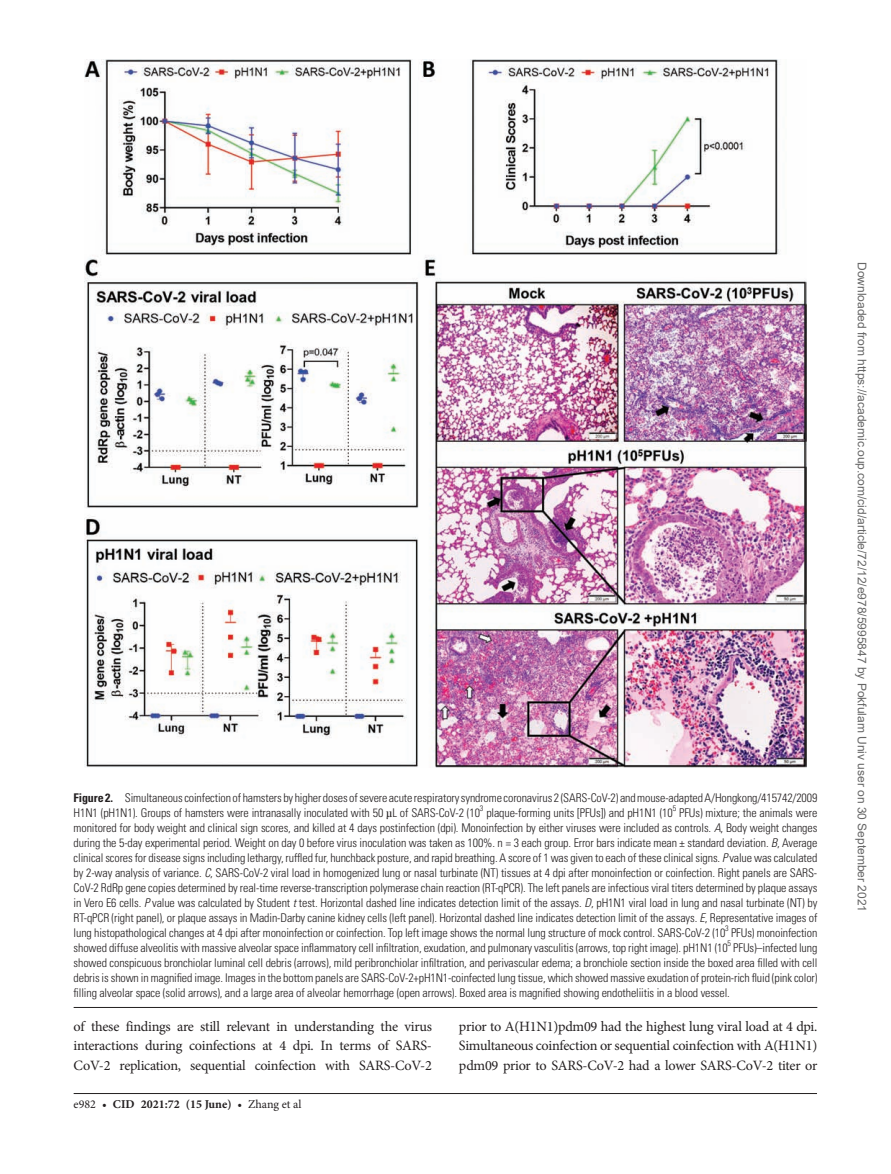
<style>
.page{position:relative;width:891px;height:1174px;background:#fff}
.page>*{position:absolute;margin:0;border:0;box-sizing:border-box;transform-origin:0 0}
.t1{font:14.25px/19.5px "Minion Pro";letter-spacing:-.02em;color:#231f20;text-align:justify}
.t2{font:300 condensed 12px/15px "Univers LT Std";letter-spacing:-.01em;color:#231f20;text-align:justify}
.t3{font:12px "Arial";color:#666}
.t4{font:700 12px "Minion Pro";color:#231f20}
.t5{font:300 condensed 7.95px "Univers LT Std";color:#231f20}
.s1{font-weight:700}
.s2{font-family:"Gandhari Unicode";font-weight:400;font-stretch:normal}
.s3{font-style:italic}
.s4{font-weight:400}
</style>
<div class="page">
<hr style="left:74px;top:1093px;width:743px;height:1px;background:#231f20">
<hr style="left:74px;top:1007px;width:743px;height:1px;background:#231f20">
<img style="left:85px;top:59px;width:721px;height:709px">
<p class="t2" style="left:74px;top:790px;width:745px"><span class="s1">Figure 2.</span> Simultaneous coinfection of hamsters by higher doses of severe acute respiratory syndrome coronavirus 2 (SARS-CoV-2) and mouse-adapted A/Hongkong/415742/2009<br>H1N1 (pH1N1). Groups of hamsters were intranasally inoculated with 50 <span class="s2">µ</span>L of SARS-CoV-2 (10</p>
<p class="t5" style="left:480px;top:804px;width:5px">3</p>
<p class="t2" style="left:486px;top:805px;width:188px">plaque-forming units [PFUs]) and pH1N1 (10</p>
<p class="t5" style="left:673px;top:804px;width:5px">5</p>
<p class="t2" style="left:74px;top:805px;width:745px;text-indent:606px">PFUs) mixture; the animals were monitored for body weight and clinical sign scores, and killed at 4 days postinfection (dpi). Monoinfection by either viruses were included as controls. <span class="s3">A</span>, Body weight changes during the 5-day experimental period. Weight on day 0 before virus inoculation was taken as 100%. n = 3 each group. Error bars indicate mean ± standard deviation. <span class="s3">B</span>, Average clinical scores for disease signs including lethargy, ruffled fur, hunchback posture, and rapid breathing. A score of 1 was given to each of these clinical signs. <span class="s3">P</span> value was calculated by 2-way analysis of variance. <span class="s3">C</span>, SARS-CoV-2 viral load in homogenized lung or nasal turbinate (NT) tissues at 4 dpi after monoinfection or coinfection. Right panels are SARS-CoV-2 RdRp gene copies determined by real-time reverse-transcription polymerase chain reaction (RT-qPCR). The left panels are infectious viral titers determined by plaque assays in Vero E6 cells. <span class="s3">P</span> value was calculated by Student <span class="s3">t</span> test. Horizontal dashed line indicates detection limit of the assays. <span class="s3">D</span>, pH1N1 viral load in lung and nasal turbinate (NT) by RT-qPCR (right panel), or plaque assays in Madin-Darby canine kidney cells (left panel). Horizontal dashed line indicates detection limit of the assays. <span class="s3">E</span>, Representative images of lung histopathological changes at 4 dpi after monoinfection or coinfection. Top left image shows the normal lung structure of mock control. SARS-CoV-2 (10</p>
<p class="t5" style="left:725px;top:924px;width:5px">3</p>
<p class="t2" style="left:731px;top:925px;width:88px">PFUs) monoinfection</p>
<p class="t2" style="left:74px;top:940px;width:656px">showed diffuse alveolitis with massive alveolar space inflammatory cell infiltration, exudation, and pulmonary vasculitis (arrows, top right image). pH1N1 (10</p>
<p class="t5" style="left:728px;top:939px;width:5px">5</p>
<p class="t2" style="left:74px;top:940px;width:745px;text-indent:660px">PFUs)–infected lung showed conspicuous bronchiolar luminal cell debris (arrows), mild peribronchiolar infiltration, and perivascular edema; a bronchiole section inside the boxed area filled with cell debris is shown in magnified image. Images in the bottom panels are SARS-CoV-2+pH1N1-coinfected lung tissue, which showed massive exudation of protein-rich fluid (pink color) filling alveolar space (solid arrows), and a large area of alveolar hemorrhage (open arrows). Boxed area is magnified showing endotheliitis in a blood vessel.</p>
<p class="t1" style="left:74px;top:1016px;width:360px">of these findings are still relevant in understanding the virus interactions during coinfections at 4 dpi. In terms of SARS-CoV-2 replication, sequential coinfection with SARS-CoV-2</p>
<p class="t1" style="left:459px;top:1016px;width:360px">prior to A(H1N1)pdm09 had the highest lung viral load at 4 dpi.<br>Simultaneous coinfection or sequential coinfection with A(H1N1) pdm09 prior to SARS-CoV-2 had a lower SARS-CoV-2 titer or</p>
<p class="t4" style="left:74px;top:1095px;width:230px"><span class="s4">e982 •</span> cid 2021:72 (15 June) <span class="s4">• Zhang et al</span></p>
<p class="t3" style="left:866px;top:262px;width:651px;rotate:90deg">Downloaded from https://academic.oup.com/cid/article/72/12/e978/5995847 by Pokfulam Univ user on 30 September 2021</p>
</div>
